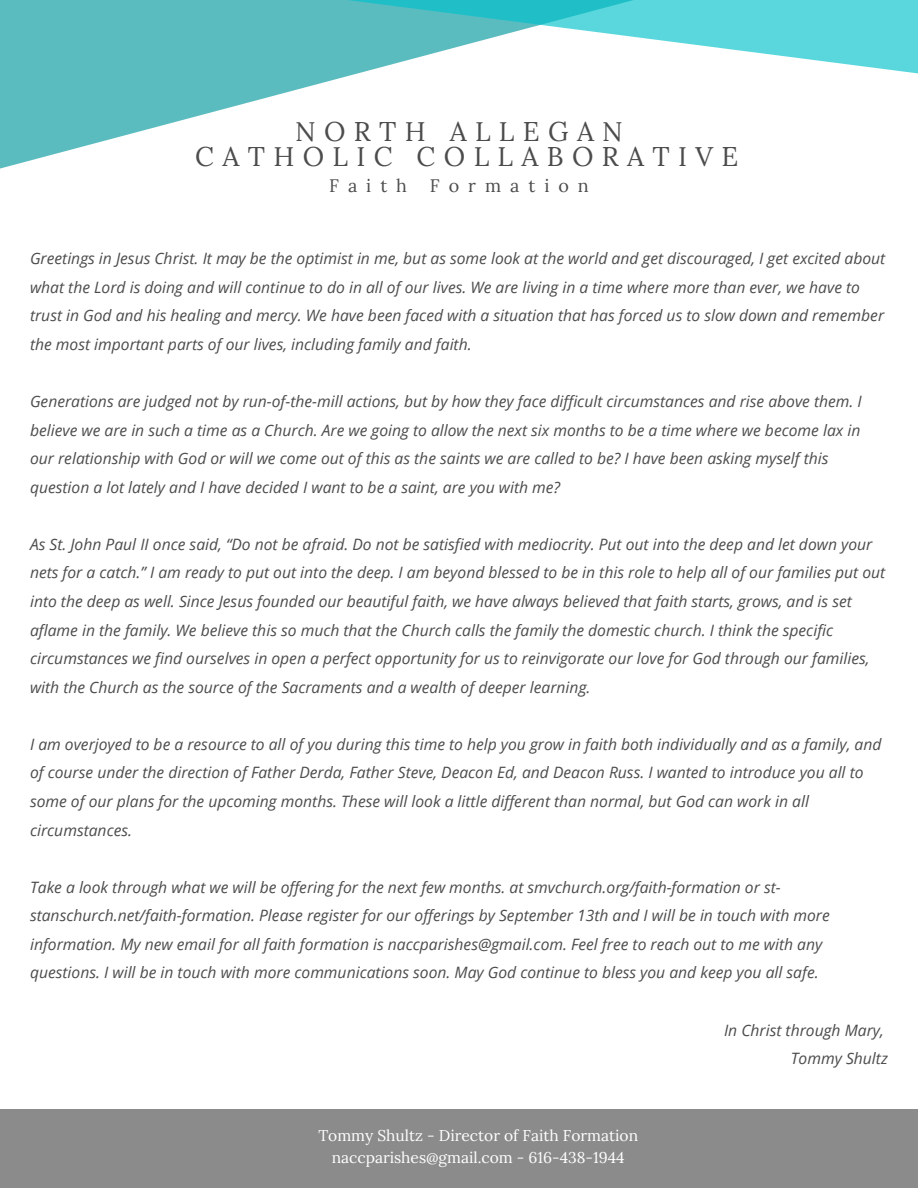
<style>
.page{position:relative;width:918px;height:1188px;background:#fff}
.page>*{position:absolute;margin:0;border:0;box-sizing:border-box;transform-origin:0 0}
.t1{font:27px/24.3px "Lora";letter-spacing:.31em;color:#4c4c4c;text-align:center}
.t2{font:18px "Lora";letter-spacing:.5em;color:#4c4c4c}
.t3{font:italic 15.6px/28.5px "Open Sans";color:#4c4c4c}
.t4{font:15.6px/22.2px "Lora";color:#fff;text-align:center}
</style>
<div class="page">
<div style="left:0;top:1110px;width:918px;height:78px;background:#8b8b8b"></div>
<svg style="left:0;top:0;width:246px;height:169px;fill:#5bbcc0"></svg>
<svg style="left:91px;top:0;width:827px;height:103px"></svg>
<h1 class="t1" style="left:195px;top:119px;width:545px">NORTH ALLEGAN<br>CATHOLIC COLLABORATIVE</h1>
<p class="t2" style="left:329px;top:174px;width:79px">Faith</p>
<p class="t2" style="left:430px;top:174px;width:161px">Formation</p>
<p class="t3" style="left:30px;top:244px;width:857px">Greetings in Jesus Christ. It may be the optimist in me, but as some look at the world and get discouraged, I get excited about what the Lord is doing and will continue to do in all of our lives. We are living in a time where more than ever, we have to trust in God and his healing and mercy. We have been faced with a situation that has forced us to slow down and remember the most important parts of our lives, including family and faith.</p>
<p class="t3" style="left:30px;top:387px;width:833px">Generations are judged not by run-of-the-mill actions, but by how they face difficult circumstances and rise above them. I believe we are in such a time as a Church. Are we going to allow the next six months to be a time where we become lax in our relationship with God or will we come out of this as the saints we are called to be? I have been asking myself this question a lot lately and I have decided I want to be a saint, are you with me?</p>
<p class="t3" style="left:30px;top:530px;width:857px">As St. John Paul II once said, “Do not be afraid. Do not be satisfied with mediocrity. Put out into the deep and let down your nets for a catch.” I am ready to put out into the deep. I am beyond blessed to be in this role to help all of our families put out into the deep as well. Since Jesus founded our beautiful faith, we have always believed that faith starts, grows, and is set aflame in the family. We believe this so much that the Church calls the family the domestic church. I think the specific circumstances we find ourselves in open a perfect opportunity for us to reinvigorate our love for God through our families, with the Church as the source of the Sacraments and a wealth of deeper learning.</p>
<p class="t3" style="left:30px;top:730px;width:853px">I am overjoyed to be a resource to all of you during this time to help you grow in faith both individually and as a family, and of course under the direction of Father Derda, Father Steve, Deacon Ed, and Deacon Russ. I wanted to introduce you all to some of our plans for the upcoming months. These will look a little different than normal, but God can work in all circumstances.</p>
<p class="t3" style="left:30px;top:872px;width:801px">Take a look through what we will be offering for the next few months. at smvchurch.org/faith-formation or st&shy;stanschurch.net/faith-formation. Please register for our offerings by September 13th and I will be in touch with more information. My new email for all faith formation is naccparishes@gmail.com. Feel free to reach out to me with any questions. I will be in touch with more communications soon. May God continue to bless you and keep you all safe.</p>
<p class="t4" style="left:318px;top:1124px;width:321px">Tommy Shultz - Director of Faith Formation naccparishes@gmail.com - 616-438-1944</p>
<p class="t3" style="left:724px;top:1015px;width:165px;text-align:right">In Christ through Mary,<br>Tommy Shultz</p>
</div>
